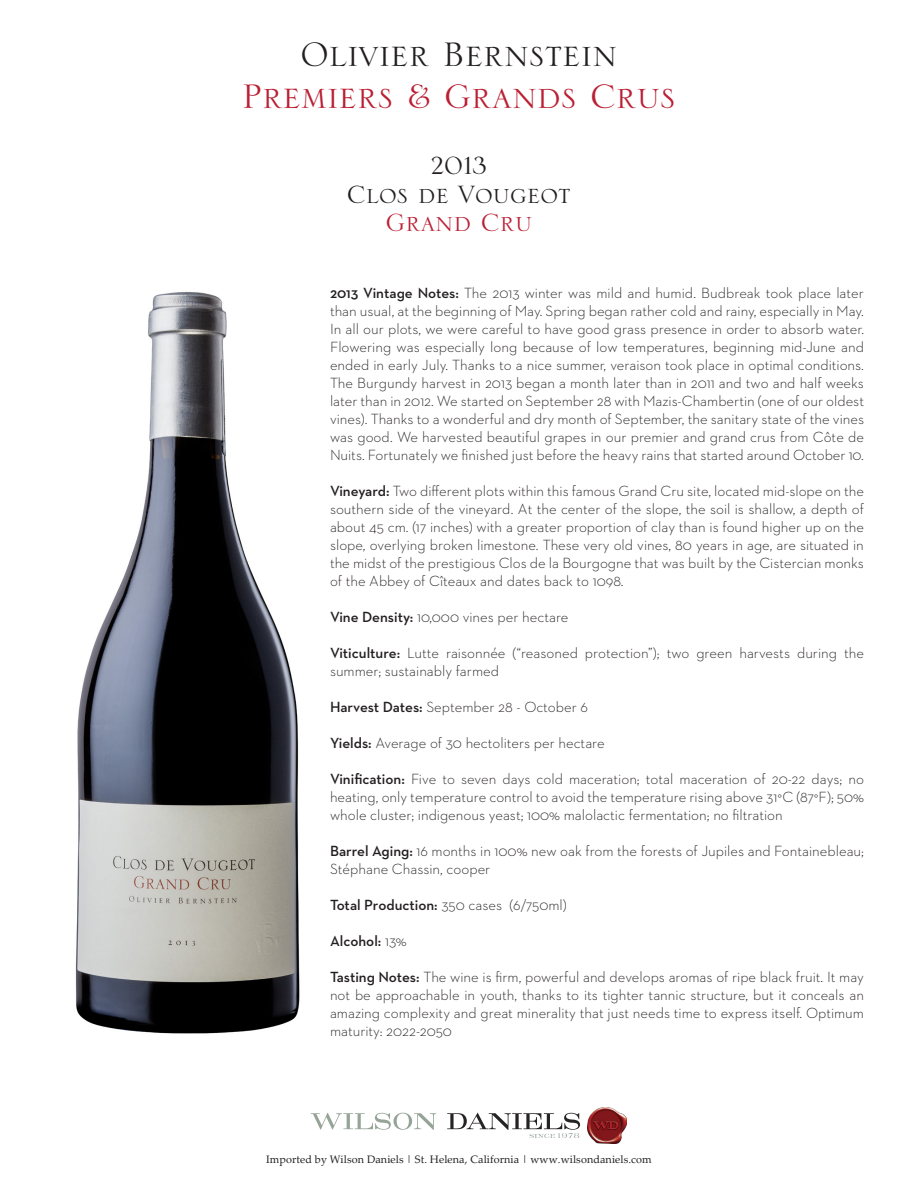
<style>
.page{position:relative;width:918px;height:1188px;background:#fff}
.page>*{position:absolute;margin:0;border:0;box-sizing:border-box;transform-origin:0 0}
.t1{font:45px "Serlio LT Std";color:#ba1f33}
.t2{font:45px "Serlio LT Std";color:#231f20}
.t3{font:33px/28.5px "Serlio LT Std";color:#231f20;text-align:center}
.t4{font:33px "Serlio LT Std";color:#ba1f33}
.t5{font:300 15px/18px "Neutraface 2 Text";color:#231f20;text-align:justify}
.t6{font:600 15px "Neutraface 2 Text";color:#231f20}
.t7{font:10.8px "Palatino Linotype";letter-spacing:.01em;color:#231f20}
.s1{font-weight:600}
.s2{font-weight:300}
</style>
<div class="page">
<img style="left:75px;top:291px;width:225px;height:743px">
<svg style="left:311px;top:1113px;width:125px;height:17px"></svg>
<img style="left:587px;top:1107px;width:40px;height:36px">
<svg style="left:447px;top:1113px;width:133px;height:25px"></svg>
<h1 class="t2" style="left:300px;top:32px;width:319px">Olivier Bernstein</h1>
<h1 class="t1" style="left:242px;top:74px;width:435px">Premiers &amp; Grands Crus</h1>
<h2 class="t3" style="left:347px;top:152px;width:226px">2013<br>Clos de Vougeot</h2>
<h2 class="t4" style="left:386px;top:207px;width:148px">Grand Cru</h2>
<p class="t5" style="left:330px;top:284px;width:536px"><span class="s1">2013 Vintage Notes:</span> The 2013 winter was mild and humid. Budbreak took place later than usual, at the beginning of May. Spring began rather cold and rainy, especially in May.<br>In all our plots, we were careful to have good grass presence in order to absorb water.<br>Flowering was especially long because of low temperatures, beginning mid-June and ended in early July. Thanks to a nice summer, veraison took place in optimal conditions.<br>The Burgundy harvest in 2013 began a month later than in 2011 and two and half weeks later than in 2012. We started on September 28 with Mazis-Chambertin (one of our oldest vines). Thanks to a wonderful and dry month of September, the sanitary state of the vines was good. We harvested beautiful grapes in our premier and grand crus from Côte de Nuits. Fortunately we finished just before the heavy rains that started around October 10.</p>
<p class="t5" style="left:330px;top:482px;width:536px"><span class="s1">Vineyard:</span> Two different plots within this famous Grand Cru site, located mid-slope on the southern side of the vineyard. At the center of the slope, the soil is shallow, a depth of about 45 cm. (17 inches) with a greater proportion of clay than is found higher up on the slope, overlying broken limestone. These very old vines, 80 years in age, are situated in the midst of the prestigious Clos de la Bourgogne that was built by the Cistercian monks of the Abbey of Cîteaux and dates back to 1098.</p>
<p class="t5" style="left:330px;top:608px;width:240px"><span class="s1">Vine Density:</span> 10,000 vines per hectare</p>
<p class="t5" style="left:330px;top:644px;width:536px"><span class="s1">Viticulture:</span> Lutte raisonnée (“reasoned protection”); two green harvests during the summer; sustainably farmed</p>
<p class="t5" style="left:330px;top:698px;width:259px"><span class="s1">Harvest Dates:</span> September 28 - October 6</p>
<p class="t5" style="left:330px;top:734px;width:276px"><span class="s1">Yields:</span> Average of 30 hectoliters per hectare</p>
<p class="t5" style="left:330px;top:770px;width:536px"><span class="s1">Vinification:</span> Five to seven days cold maceration; total maceration of 20-22 days; no heating, only temperature control to avoid the temperature rising above 31°C (87°F); 50% whole cluster; indigenous yeast; 100% malolactic fermentation; no filtration</p>
<p class="t5" style="left:330px;top:842px;width:535px"><span class="s1">Barrel Aging:</span> 16 months in 100% new oak from the forests of Jupiles and Fontainebleau;<br>Stéphane Chassin, cooper</p>
<p class="t5" style="left:330px;top:896px;width:238px"><span class="s1">Total Production:</span> 350 cases (6/750ml)</p>
<p class="t6" style="left:330px;top:932px;width:78px">Alcohol: <span class="s2">13%</span></p>
<p class="t5" style="left:330px;top:968px;width:536px"><span class="s1">Tasting Notes:</span> The wine is firm, powerful and develops aromas of ripe black fruit. It may not be approachable in youth, thanks to its tighter tannic structure, but it conceals an amazing complexity and great minerality that just needs time to express itself. Optimum maturity: 2022-2050</p>
<p class="t7" style="left:266px;top:1152px;width:387px">Imported by Wilson Daniels | St. Helena, California | www.wilsondaniels.com</p>
</div>
